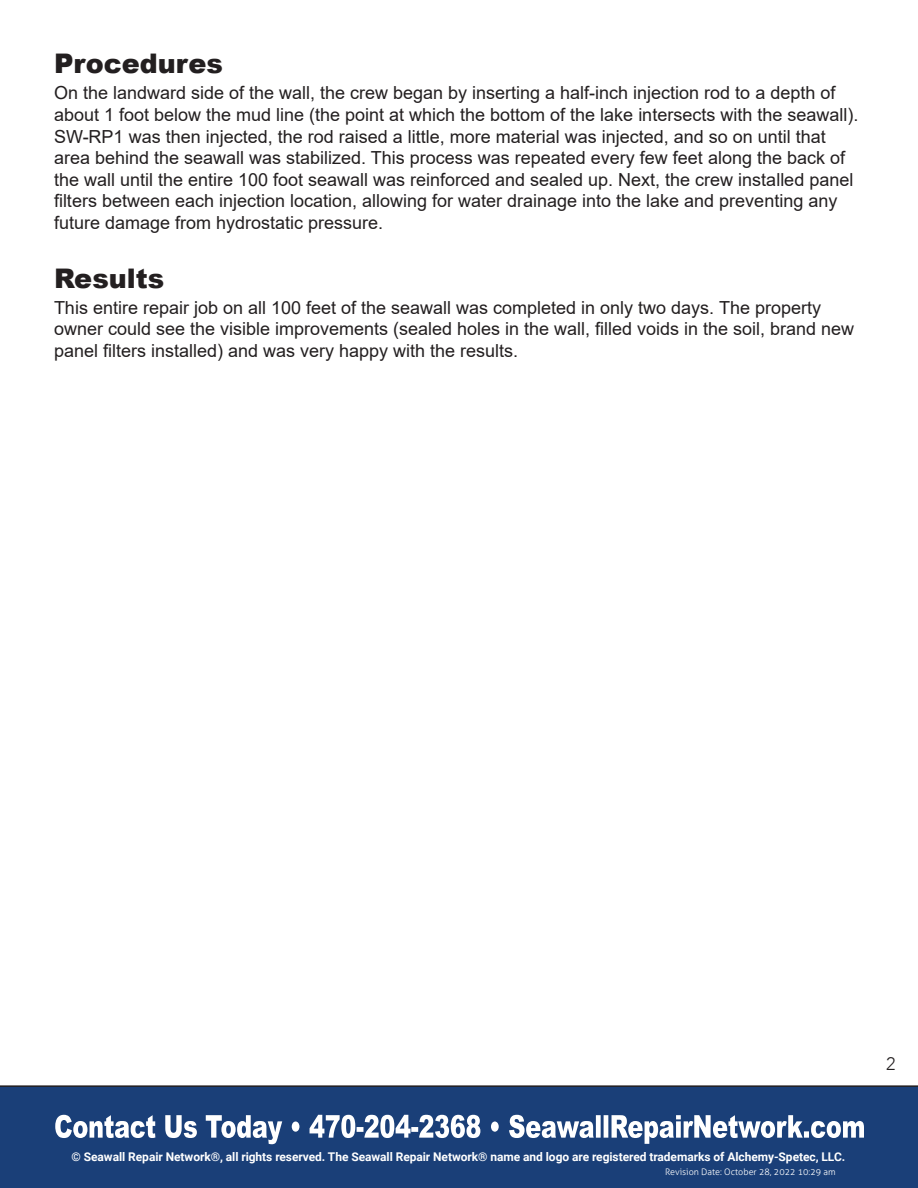
<style>
.page{position:relative;width:918px;height:1188px;background:#fff}
.page>*{position:absolute;margin:0;border:0;box-sizing:border-box;transform-origin:0 0}
.t1{font:900 27px "Arial";color:#231f20}
.TX{font:18px/21.6px "Arial";color:#231f20}
.t2{font:300 18px "Avenir";color:#231f20}
.text_flush{font:700 12px "Roboto";letter-spacing:-.005em;color:#fff}
.Paragraph_Style_1{font:300 9px "Aller";color:#fff}
</style>
<div class="page">
<div style="left:0;top:1085px;width:918px;height:103px;background:#1a3f78"></div>
<svg style="left:55px;top:1115px;width:809px;height:29px"></svg>
<h1 class="t1" style="left:54px;top:44px;width:170px">Procedures</h1>
<p class="TX" style="left:54px;top:82px;width:806px">On the landward side of the wall, the crew began by inserting a half-inch injection rod to a depth of about 1 foot below the mud line (the point at which the bottom of the lake intersects with the seawall).<br>SW-RP1 was then injected, the rod raised a little, more material was injected, and so on until that area behind the seawall was stabilized. This process was repeated every few feet along the back of the wall until the entire 100 foot seawall was reinforced and sealed up. Next, the crew installed panel filters between each injection location, allowing for water drainage into the lake and preventing any future damage from hydrostatic pressure.</p>
<h1 class="t1" style="left:54px;top:258px;width:112px">Results</h1>
<p class="TX" style="left:54px;top:296px;width:802px">This entire repair job on all 100 feet of the seawall was completed in only two days. The property owner could see the visible improvements (sealed holes in the wall, filled voids in the soil, brand new panel filters installed) and was very happy with the results.</p>
<p class="text_flush" style="left:72px;top:1148px;width:775px">© Seawall Repair Network®, all rights reserved. The Seawall Repair Network® name and logo are registered trademarks of Alchemy-Spetec, LLC.</p>
<p class="Paragraph_Style_1" style="left:665px;top:1167px;width:172px">Revision Date: October 28, 2022 10:29 am</p>
<p class="t2" style="left:886px;top:1054px;width:11px">2</p>
</div>
